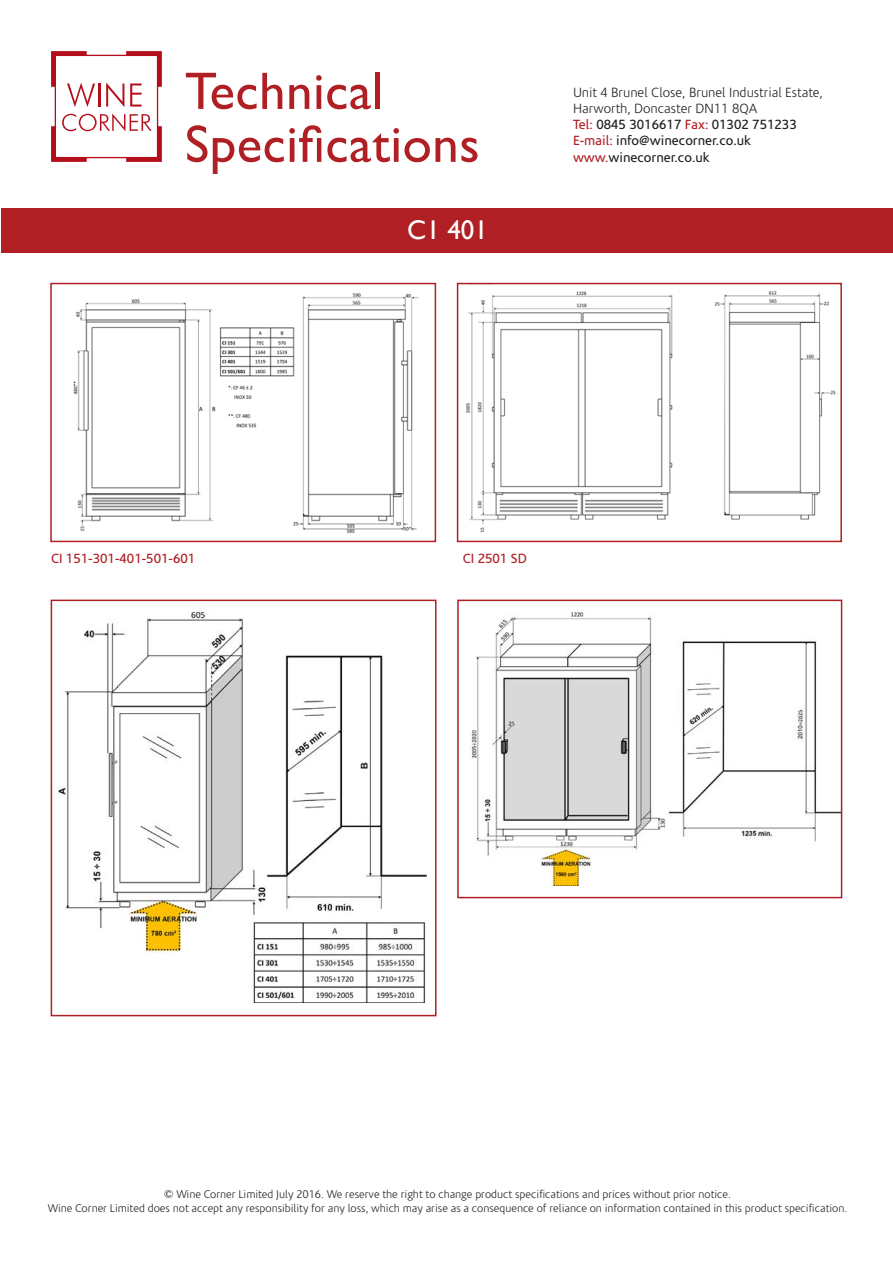
<style>
.page{position:relative;width:893px;height:1263px;background:#fff}
.page>*{position:absolute;margin:0;border:0;box-sizing:border-box;transform-origin:0 0}
.t1{font:52.95px "Gill Sans";letter-spacing:.01em;color:#b01f23}
.t2{font:27px "Gill Sans";color:#fff}
.t3{font:13.5px "Corisande";color:#231f20}
.t4{font:300 13.5px "Corisande";color:#231f20}
.t5{font:13.5px "Corisande";color:#b01f23}
.t6{font:300 11.25px "Corisande";color:#231f20}
.s1{color:#b01f23}
.s2{font-family:"Raleway";font-weight:400}
</style>
<div class="page">
<svg style="left:51px;top:51px;width:44px;height:56px"></svg>
<hr style="left:98px;top:84px;width:2px;height:23px;background:#b50e1a">
<svg style="left:106px;top:51px;width:56px;height:56px"></svg>
<svg style="left:51px;top:113px;width:111px;height:49px"></svg>
<div style="left:1px;top:208px;width:892px;height:44px;background:#b01f23"></div>
<img style="left:73px;top:293px;width:346px;height:241px">
<div style="left:50px;top:283px;width:386px;height:259px;border:2px solid #b01f23"></div>
<img style="left:466px;top:290px;width:370px;height:243px">
<div style="left:457px;top:283px;width:385px;height:259px;border:2px solid #b01f23"></div>
<img style="left:58px;top:611px;width:369px;height:391px">
<div style="left:51px;top:600px;width:385px;height:416px;border:2px solid #b01f23"></div>
<img style="left:470px;top:611px;width:369px;height:274px">
<div style="left:457px;top:600px;width:385px;height:298px;border:2px solid #b01f23"></div>
<p class="t1" style="left:185px;top:60px;width:200px">Technical</p>
<p class="t1" style="left:185px;top:113px;width:296px">Specifications</p>
<p class="t2" style="left:407px;top:214px;width:82px">C1 401</p>
<p class="t4" style="left:573px;top:85px;width:252px">Unit 4 Brunel Close, Brunel Industrial Estate,</p>
<p class="t4" style="left:573px;top:101px;width:186px">Harworth, Doncaster DN11 8QA</p>
<p class="t3" style="left:573px;top:117px;width:225px"><span class="s1">Tel:</span> 0845 3016617 <span class="s1">Fax:</span> 01302 751233</p>
<p class="t3" style="left:573px;top:133px;width:180px"><span class="s1">E-mail:</span> info@winecorner.co.uk</p>
<p class="t3" style="left:573px;top:150px;width:138px"><span class="s1">www.</span>winecorner.co.uk</p>
<p class="t5" style="left:51px;top:551px;width:146px">CI 151-301-401-501-601</p>
<p class="t5" style="left:463px;top:551px;width:66px">CI 2501 SD</p>
<p class="t6" style="left:164px;top:1188px;width:568px"><span class="s2">©</span> Wine Corner Limited July 2016. We reserve the right to change product specifications and prices without prior notice.</p>
<p class="t6" style="left:48px;top:1202px;width:801px">Wine Corner Limited does not accept any responsibility for any loss, which may arise as a consequence of reliance on information contained in this product specification.</p>
</div>
